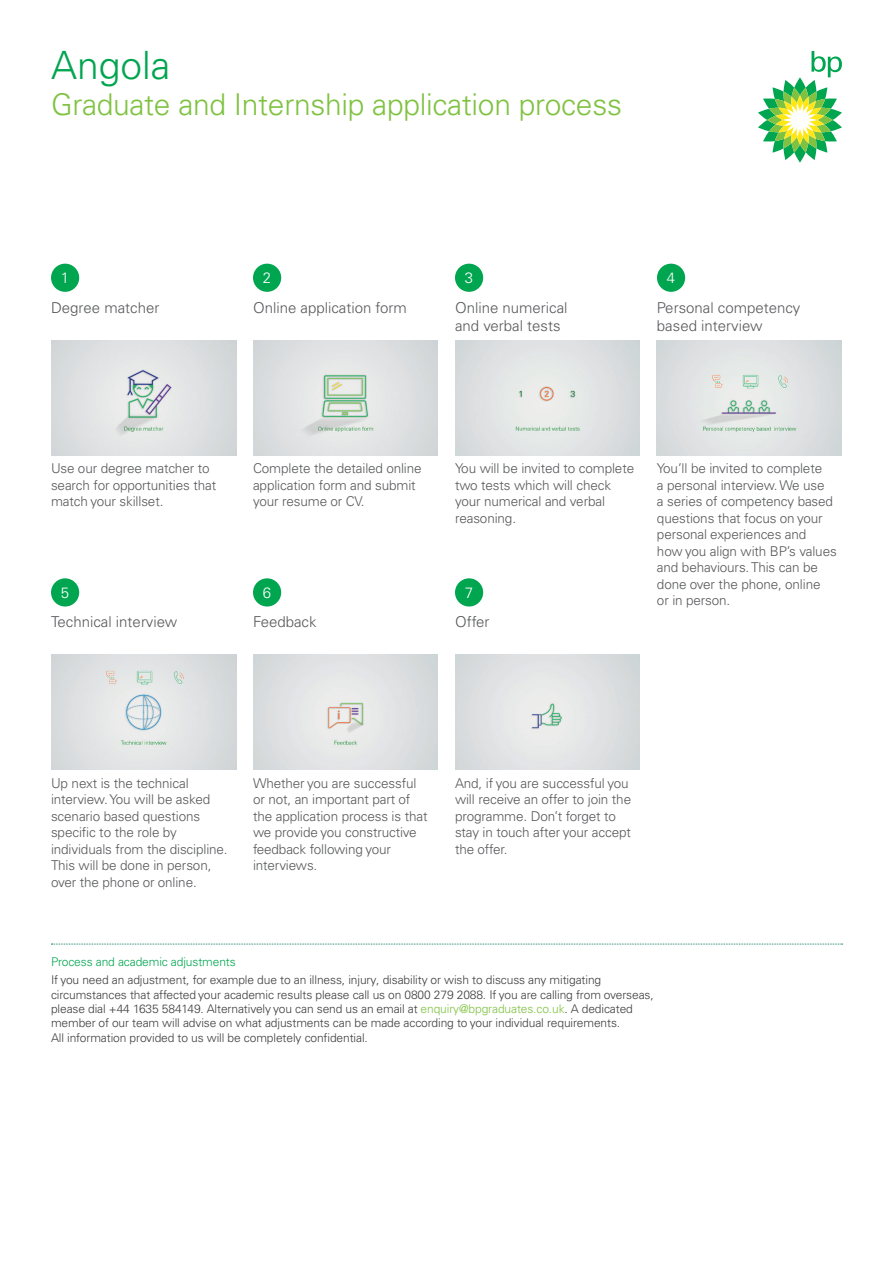
<style>
.page{position:relative;width:893px;height:1263px;background:#fff}
.page>*{position:absolute;margin:0;border:0;box-sizing:border-box;transform-origin:0 0}
.t1{font:300 39px "BP Univers LT Pro 45";color:#00a54f}
.t2{font:300 30px "BP Univers LT Pro 45";letter-spacing:-.01em;color:#7fc241}
.t3{font:300 15px/18px "BP Univers LT Pro 45";color:#57585a}
.t4{font:300 15px "BP Univers LT Pro 45";color:#fff}
.t5{font:300 13.5px/16.5px "BP Univers LT Pro 45";letter-spacing:-.01em;color:#57585a}
.t6{font:300 12px/14.4px "BP Univers LT Pro 45";letter-spacing:-.01em;color:#3e3e3f}
.t7{font:300 12px "BP Univers LT Pro 45";letter-spacing:-.01em;color:#00a54f}
.s1{color:#7fc241}
</style>
<div class="page">
<svg style="left:51px;top:944px;width:792px;height:1px"></svg>
<img style="left:51px;top:340px;width:185px;height:115px">
<div style="left:51px;top:264px;width:28px;height:28px;background:#00a54f;border-radius:50%"></div>
<div style="left:51px;top:578px;width:28px;height:28px;background:#00a54f;border-radius:50%"></div>
<div style="left:253px;top:264px;width:28px;height:28px;background:#00a54f;border-radius:50%"></div>
<div style="left:253px;top:578px;width:28px;height:28px;background:#00a54f;border-radius:50%"></div>
<div style="left:455px;top:264px;width:28px;height:28px;background:#00a54f;border-radius:50%"></div>
<div style="left:657px;top:264px;width:28px;height:28px;background:#00a54f;border-radius:50%"></div>
<img style="left:253px;top:655px;width:185px;height:115px">
<div style="left:455px;top:578px;width:28px;height:28px;background:#00a54f;border-radius:50%"></div>
<img style="left:657px;top:340px;width:185px;height:115px">
<img style="left:253px;top:340px;width:185px;height:115px">
<img style="left:51px;top:655px;width:185px;height:115px">
<img style="left:455px;top:340px;width:185px;height:115px">
<img style="left:455px;top:655px;width:185px;height:115px">
<svg style="left:758px;top:51px;width:84px;height:112px"></svg>
<h1 class="t1" style="left:51px;top:42px;width:121px">Angola</h1>
<h2 class="t2" style="left:51px;top:86px;width:572px">Graduate and Internship application process</h2>
<p class="t4" style="left:61px;top:269px;width:10px">1</p>
<p class="t4" style="left:263px;top:269px;width:10px">2</p>
<p class="t4" style="left:465px;top:269px;width:10px">3</p>
<p class="t4" style="left:667px;top:269px;width:10px">4</p>
<p class="t3" style="left:51px;top:298px;width:110px">Degree matcher</p>
<p class="t3" style="left:253px;top:298px;width:155px">Online application form</p>
<p class="t3" style="left:455px;top:298px;width:114px">Online numerical and verbal tests</p>
<p class="t3" style="left:657px;top:298px;width:145px">Personal competency based interview</p>
<p class="t5" style="left:51px;top:460px;width:167px">Use our degree matcher to search for opportunities that match your skillset.</p>
<p class="t5" style="left:253px;top:460px;width:170px">Complete the detailed online application form and submit your resume or CV.</p>
<p class="t5" style="left:455px;top:460px;width:181px">You will be invited to complete two tests which will check your numerical and verbal reasoning.</p>
<p class="t4" style="left:61px;top:583px;width:10px">5</p>
<p class="t4" style="left:263px;top:583px;width:10px">6</p>
<p class="t4" style="left:465px;top:583px;width:10px">7</p>
<p class="t3" style="left:51px;top:613px;width:128px">Technical interview</p>
<p class="t3" style="left:253px;top:613px;width:65px">Feedback</p>
<p class="t3" style="left:455px;top:613px;width:36px">Offer</p>
<p class="t5" style="left:657px;top:460px;width:181px">You’ll be invited to complete<br>a personal interview. We use<br>a series of competency based questions that focus on your personal experiences and<br>how you align with BP’s values and behaviours. This can be done over the phone, online<br>or in person.</p>
<p class="t5" style="left:51px;top:775px;width:178px">Up next is the technical interview. You will be asked scenario based questions specific to the role by individuals from the discipline.<br>This will be done in person, over the phone or online.</p>
<p class="t5" style="left:253px;top:775px;width:176px">Whether you are successful or not, an important part of the application process is that we provide you constructive feedback following your interviews.</p>
<p class="t5" style="left:455px;top:775px;width:178px">And, if you are successful you will receive an offer to join the programme. Don’t forget to stay in touch after your accept the offer.</p>
<p class="t7" style="left:51px;top:954px;width:186px">Process and academic adjustments</p>
<p class="t6" style="left:51px;top:973px;width:604px">If you need an adjustment, for example due to an illness, injury, disability or wish to discuss any mitigating circumstances that affected your academic results please call us on 0800 279 2088. If you are calling from overseas, please dial +44 1635 584149. Alternatively you can send us an email at <span class="s1">enquiry@bpgraduates.co.uk</span>. A dedicated member of our team will advise on what adjustments can be made according to your individual requirements.<br>All information provided to us will be completely confidential.</p>
</div>
